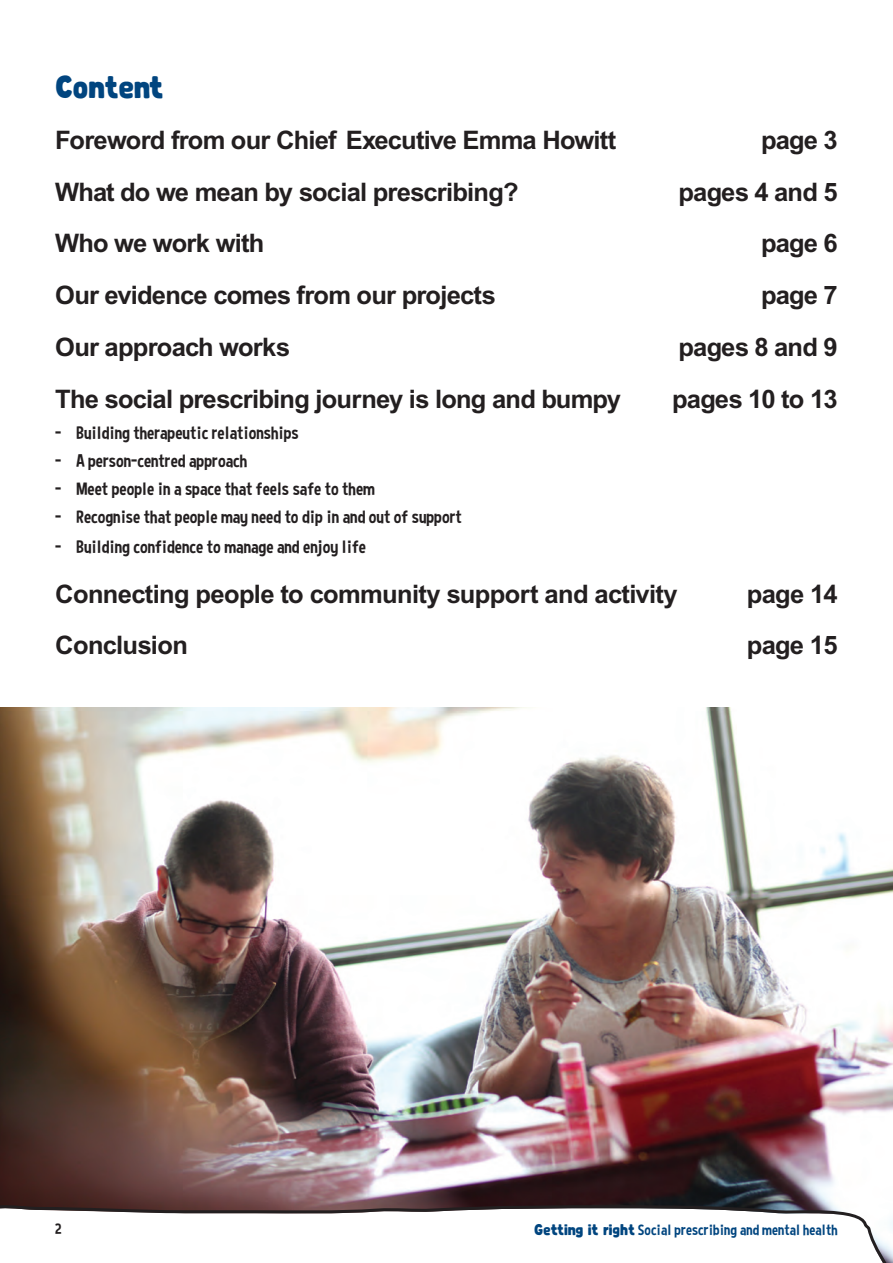
<style>
.page{position:relative;width:893px;height:1263px;background:#fff}
.page>*{position:absolute;margin:0;border:0;box-sizing:border-box;transform-origin:0 0}
.t1{font:30.75px "Abraham";letter-spacing:-.02em;color:#01457f}
.t2{font:700 25.5px "Arial";letter-spacing:-.03em;color:#231f20}
.t3{font:18px "Curse Casual";color:#231f20}
.t4{font:15px "Curse Casual";letter-spacing:.005em;color:#01457f}
.t5{font:15px "Curse Casual";color:#231f20}
.s1{font-family:"Abraham"}
</style>
<div class="page">
<img style="left:0;top:707px;width:892px;height:491px">
<hr style="left:892px;top:0;width:1px;height:1263px;background:#00b8af">
<svg style="left:892px;top:0;width:1px;height:57px"></svg>
<svg style="left:0;top:1198px;width:893px;height:65px"></svg>
<p class="t1" style="left:55px;top:76px;width:110px">Content</p>
<p class="t2" style="left:55px;top:131px;width:562px">Foreword from our Chief Executive Emma Howitt</p>
<p class="t2" style="left:761px;top:131px;width:78px">page 3</p>
<p class="t2" style="left:55px;top:182px;width:465px">What do we mean by social prescribing?</p>
<p class="t2" style="left:678px;top:182px;width:161px">pages 4 and 5</p>
<p class="t2" style="left:55px;top:234px;width:211px">Who we work with</p>
<p class="t2" style="left:761px;top:234px;width:78px">page 6</p>
<p class="t2" style="left:55px;top:286px;width:442px">Our evidence comes from our projects</p>
<p class="t2" style="left:761px;top:286px;width:78px">page 7</p>
<p class="t2" style="left:55px;top:338px;width:236px">Our approach works</p>
<p class="t2" style="left:678px;top:338px;width:161px">pages 8 and 9</p>
<p class="t2" style="left:55px;top:390px;width:567px">The social prescribing journey is long and bumpy</p>
<p class="t2" style="left:672px;top:390px;width:167px">pages 10 to 13</p>
<p class="t3" style="left:55px;top:427px;width:245px">- Building therapeutic relationships</p>
<p class="t3" style="left:55px;top:455px;width:193px">- A person-centred approach</p>
<p class="t3" style="left:55px;top:483px;width:321px">- Meet people in a space that feels safe to them</p>
<p class="t3" style="left:55px;top:511px;width:408px">- Recognise that people may need to dip in and out of support</p>
<p class="t3" style="left:55px;top:541px;width:312px">- Building confidence to manage and enjoy life</p>
<p class="t2" style="left:55px;top:584px;width:624px">Connecting people to community support and activity</p>
<p class="t2" style="left:747px;top:584px;width:92px">page 14</p>
<p class="t2" style="left:55px;top:636px;width:134px">Conclusion</p>
<p class="t2" style="left:747px;top:636px;width:92px">page 15</p>
<p class="t5" style="left:55px;top:1224px;width:8px">2</p>
<p class="t4" style="left:534px;top:1225px;width:305px"><span class="s1">Getting it right</span> Social prescribing and mental health</p>
</div>
